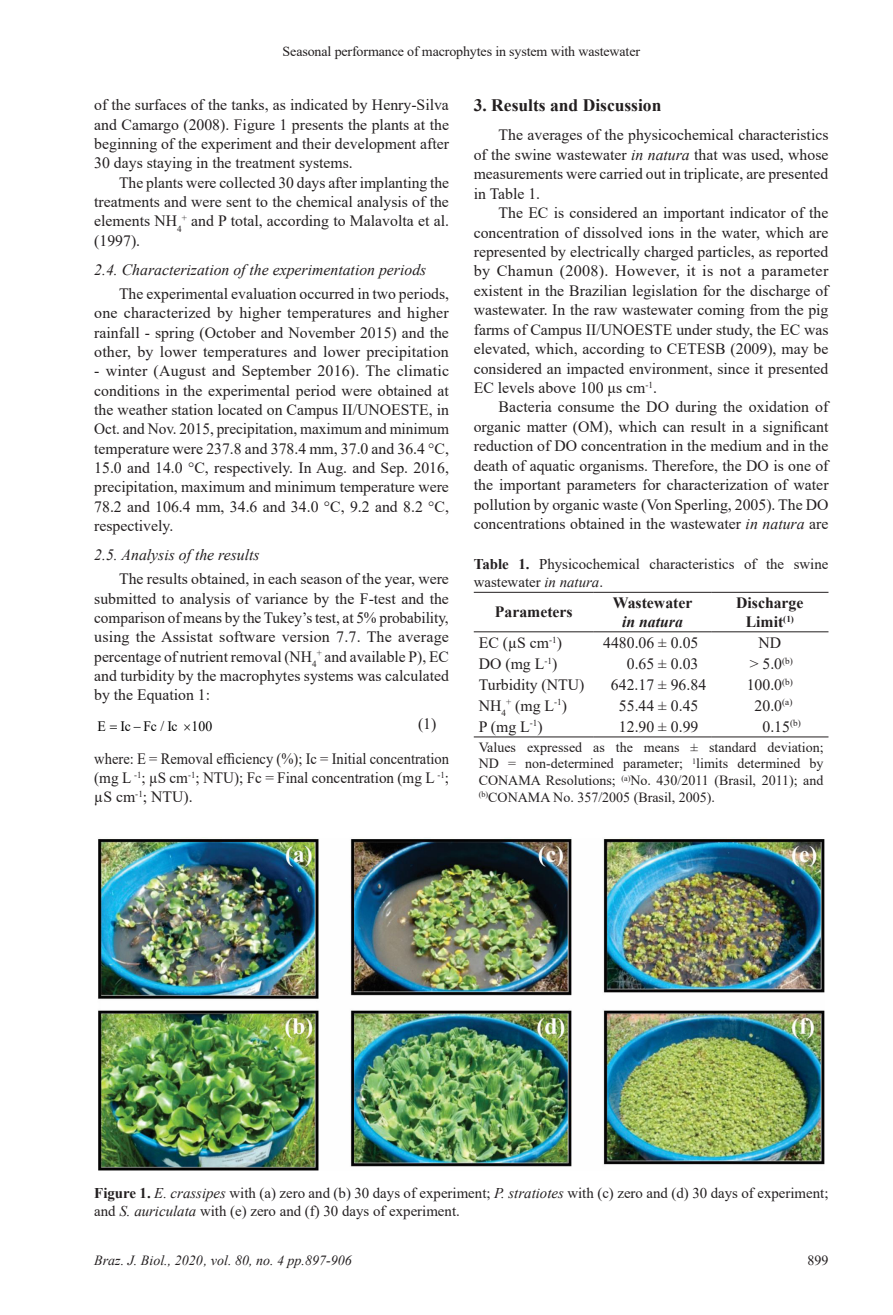
<style>
.page{position:relative;width:893px;height:1315px;background:#fff}
.page>*{position:absolute;margin:0;border:0;box-sizing:border-box;transform-origin:0 0}
.Heading1{font:700 17.5px "Times New Roman";color:#231f20}
.Paragraph{font:15.75px/19.4px "Times New Roman";color:#231f20;text-align:justify}
.TableBody{font:15.75px "Times New Roman";color:#231f20}
.ParagraphAlt{font:15.75px/19.4px "Times New Roman";color:#231f20;text-align:justify;scale:.92 1}
.Heading2{font:italic 15.75px "Times New Roman";color:#231f20}
.TableHead{font:700 15.75px/18.9px "Times New Roman";color:#231f20;text-align:center}
.Equation{font:15.75px "Times New Roman";color:#231f20}
.FigureCaption{font:14.88px/17.8px "Times New Roman";color:#231f20}
.TableTitle{font:14.88px/17.8px "Times New Roman";color:#231f20}
.t1{font:14.35px "Times New Roman";letter-spacing:-.01em;color:#000;scale:.96 1}
.TableFootnote{font:14px/16.8px "Times New Roman";letter-spacing:-.01em;color:#231f20;text-align:justify}
.t2{font:italic 14px "Times New Roman";color:#231f20}
.s1{font-style:italic}
.s2{font-weight:700}
</style>
<div class="page">
<img style="left:98px;top:837px;width:727px;height:334px">
<hr style="left:474px;top:592px;width:120px;height:1px;background:#231f20">
<hr style="left:594px;top:592px;width:117px;height:1px;background:#231f20">
<hr style="left:711px;top:592px;width:117px;height:1px;background:#231f20">
<hr style="left:474px;top:631px;width:120px;height:1px;background:#231f20">
<hr style="left:594px;top:631px;width:117px;height:1px;background:#231f20">
<hr style="left:711px;top:631px;width:117px;height:1px;background:#231f20">
<hr style="left:474px;top:736px;width:120px;height:1px;background:#231f20">
<hr style="left:594px;top:736px;width:117px;height:1px;background:#231f20">
<hr style="left:711px;top:736px;width:117px;height:1px;background:#231f20">
<p class="TableFootnote" style="left:283px;top:43px;width:359px">Seasonal performance of macrophytes in system with wastewater</p>
<p class="Paragraph" style="left:94px;top:95px;width:356px">of the surfaces of the tanks, as indicated by Henry-Silva and Camargo (2008). Figure 1 presents the plants at the beginning of the experiment and their development after 30 days staying in the treatment systems.</p>
<p class="Paragraph" style="left:94px;top:172px;width:356px;text-indent:25px">The plants were collected 30 days after implanting the treatments and were sent to the chemical analysis of the elements NH<sub>4</sub><sup>+</sup> and P total, according to Malavolta et al. (1997).</p>
<p class="Heading2" style="left:94px;top:258px;width:334px">2.4. Characterization of the experimentation periods</p>
<p class="Paragraph" style="left:94px;top:283px;width:356px;text-indent:25px">The experimental evaluation occurred in two periods, one characterized by higher temperatures and higher rainfall - spring (October and November 2015) and the other, by lower temperatures and lower precipitation</p>
<p class="Paragraph" style="left:94px;top:361px;width:356px">- winter (August and September 2016). The climatic conditions in the experimental period were obtained at the weather station located on Campus II/UNOESTE, in Oct. and Nov. 2015, precipitation, maximum and minimum temperature were 237.8 and 378.4 mm, 37.0 and 36.4 °C, 15.0 and 14.0 °C, respectively. In Aug. and Sep. 2016, precipitation, maximum and minimum temperature were 78.2 and 106.4 mm, 34.6 and 34.0 °C, 9.2 and 8.2 °C, respectively.</p>
<p class="Heading2" style="left:94px;top:544px;width:167px">2.5. Analysis of the results</p>
<p class="Paragraph" style="left:94px;top:569px;width:356px;text-indent:25px">The results obtained, in each season of the year, were submitted to analysis of variance by the F-test and the comparison of means by the Tukey’s test, at 5% probability, using the Assistat software version 7.7. The average percentage of nutrient removal (NH<sub>4</sub><sup>+</sup> and available P), EC and turbidity by the macrophytes systems was calculated by the Equation 1:</p>
<p class="t1" style="left:97px;top:716px;width:121px">E Ic Fc / Ic 100</p>
<p class="Equation" style="left:418px;top:713px;width:20px">(1)</p>
<p class="ParagraphAlt" style="left:94px;top:748px;width:387px">where: E = Removal efficiency (%); Ic = Initial concentration (mg L <sup>-1</sup>; µS cm<sup>-1</sup>; NTU); Fc = Final concentration (mg L <sup>-1</sup>; µS cm<sup>-1</sup>; NTU).</p>
<p class="Heading1" style="left:474px;top:93px;width:189px">3. Results and Discussion</p>
<p class="Paragraph" style="left:474px;top:125px;width:356px;text-indent:25px">The averages of the physicochemical characteristics of the swine wastewater <span class="s1">in natura</span> that was used, whose measurements were carried out in triplicate, are presented in Table 1.</p>
<p class="Paragraph" style="left:474px;top:203px;width:356px;text-indent:25px">The EC is considered an important indicator of the concentration of dissolved ions in the water, which are represented by electrically charged particles, as reported by Chamun (2008). However, it is not a parameter existent in the Brazilian legislation for the discharge of wastewater. In the raw wastewater coming from the pig farms of Campus II/UNOESTE under study, the EC was elevated, which, according to CETESB (2009), may be considered an impacted environment, since it presented EC levels above 100 μs cm<sup>-1</sup>.</p>
<p class="Paragraph" style="left:474px;top:397px;width:356px;text-indent:25px">Bacteria consume the DO during the oxidation of organic matter (OM), which can result in a significant reduction of DO concentration in the medium and in the death of aquatic organisms. Therefore, the DO is one of the important parameters for characterization of water pollution by organic waste (Von Sperling, 2005). The DO concentrations obtained in the wastewater <span class="s1">in natura</span> are</p>
<p class="TableTitle" style="left:474px;top:555px;width:356px"><span class="s2">Table 1.</span> Physicochemical characteristics of the swine wastewater <span class="s1">in natura</span>.</p>
<p class="TableHead" style="left:495px;top:602px;width:79px">Parameters</p>
<p class="TableHead" style="left:613px;top:593px;width:81px">Wastewater <span class="s1">in natura</span></p>
<p class="TableHead" style="left:736px;top:593px;width:69px">Discharge<br>Limit<sup>(1)</sup></p>
<p class="TableBody" style="left:479px;top:632px;width:85px">EC (µS cm<sup>-1</sup>)</p>
<p class="TableBody" style="left:603px;top:632px;width:97px">4480.06 ± 0.05</p>
<p class="TableBody" style="left:758px;top:632px;width:24px">ND</p>
<p class="TableBody" style="left:479px;top:652px;width:80px">DO (mg L<sup>-1</sup>)</p>
<p class="TableBody" style="left:627px;top:652px;width:73px">0.65 ± 0.03</p>
<p class="TableBody" style="left:750px;top:652px;width:45px">&gt; 5.0<sup>(b)</sup></p>
<p class="TableBody" style="left:479px;top:673px;width:107px">Turbidity (NTU)</p>
<p class="TableBody" style="left:611px;top:673px;width:97px">642.17 ± 96.84</p>
<p class="TableBody" style="left:747px;top:673px;width:48px">100.0<sup>(b)</sup></p>
<p class="TableBody" style="left:479px;top:694px;width:90px">NH<sub>4</sub><sup>+</sup> (mg L<sup>-1</sup>)</p>
<p class="TableBody" style="left:619px;top:694px;width:81px">55.44 ± 0.45</p>
<p class="TableBody" style="left:755px;top:694px;width:39px">20.0<sup>(a)</sup></p>
<p class="TableBody" style="left:479px;top:715px;width:65px">P (mg L<sup>-1</sup>)</p>
<p class="TableBody" style="left:619px;top:715px;width:81px">12.90 ± 0.99</p>
<p class="TableBody" style="left:762px;top:715px;width:40px">0.15<sup>(b)</sup></p>
<p class="TableFootnote" style="left:479px;top:738px;width:346px">Values expressed as the means ± standard deviation; ND = non-determined parameter; <sup>1</sup>limits determined by CONAMA Resolutions; <sup>(a)</sup>No. 430/2011 (Brasil, 2011); and <sup>(b)</sup>CONAMA No. 357/2005 (Brasil, 2005).</p>
<p class="FigureCaption" style="left:94px;top:1183px;width:736px"><span class="s2">Figure 1.</span> <span class="s1">E. crassipes</span> with (a) zero and (b) 30 days of experiment; <span class="s1">P. stratiotes</span> with (c) zero and (d) 30 days of experiment; and <span class="s1">S. auriculata</span> with (e) zero and (f) 30 days of experiment.</p>
<p class="t2" style="left:94px;top:1250px;width:259px">Braz. J. Biol., 2020 , vol. 80, no. 4 pp.897-906</p>
</div>
